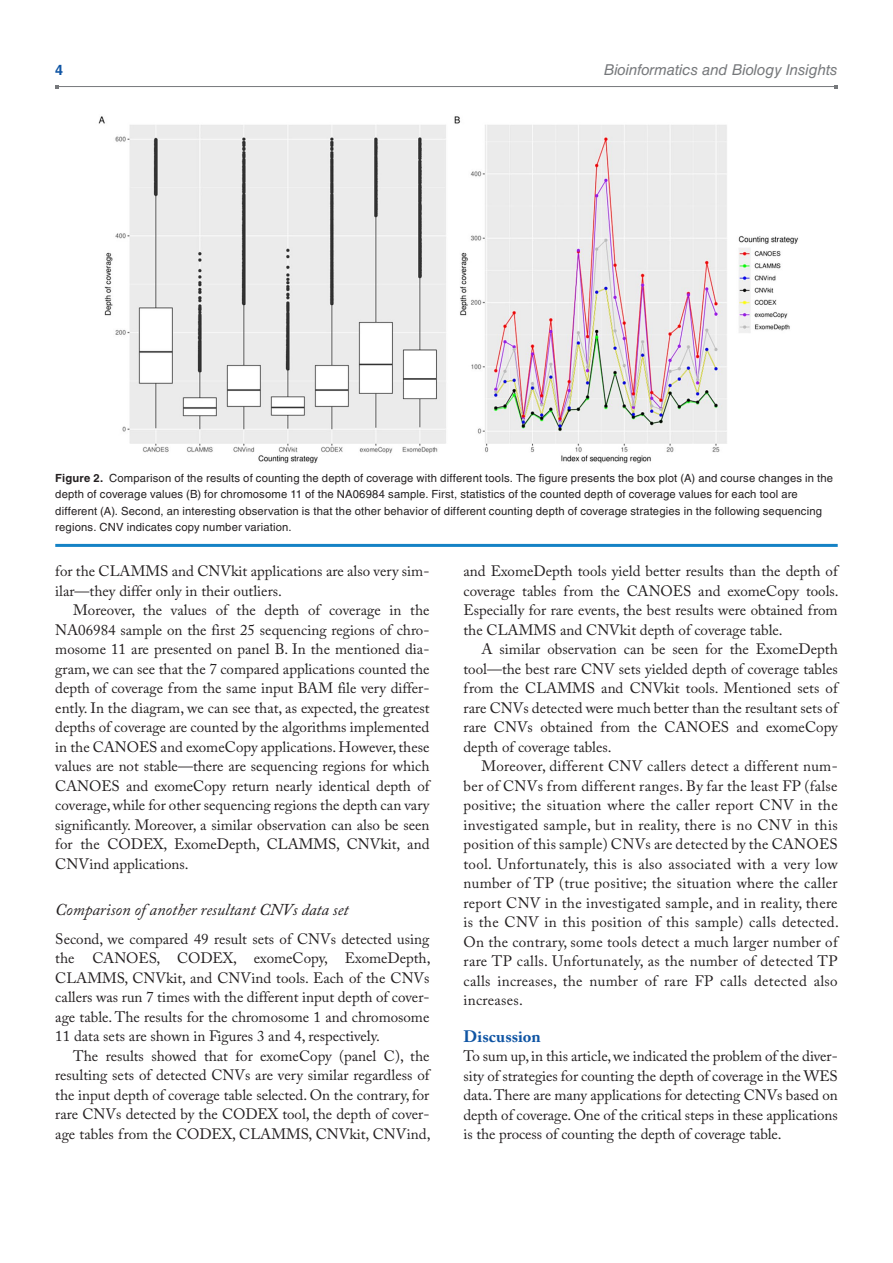
<style>
.page{position:relative;width:893px;height:1263px;background:#fff}
.page>*{position:absolute;margin:0;border:0;box-sizing:border-box;transform-origin:0 0}
.t1{font:italic 16.5px "Adobe Caslon Pro";color:#231f20}
.t2{font:700 16.5px "Adobe Caslon Pro";letter-spacing:.005em;color:#1055a4}
.t3{font:15px/19.5px "Adobe Caslon Pro";color:#231f20;text-align:justify}
.t4{font:italic 15px "Helvetica LT Std";letter-spacing:-.005em;color:#76787b}
.t5{font:700 14.25px "Helvetica LT Std";color:#1055a4}
.t6{font:11.25px/16.5px "Helvetica LT Std";letter-spacing:.015em;color:#231f20}
.s1{font-weight:700}
</style>
<div class="page">
<hr style="left:57px;top:86px;width:779px;height:1px;background:#76787b">
<hr style="left:55px;top:544px;width:783px;height:3px;background:#1582c5">
<img style="left:98px;top:116px;width:701px;height:348px">
<p class="t5" style="left:55px;top:61px;width:9px">4</p>
<p class="t4" style="left:604px;top:61px;width:235px">Bioinformatics and Biology Insights</p>
<p class="t6" style="left:55px;top:469px;width:779px"><span class="s1">Figure 2.</span> Comparison of the results of counting the depth of coverage with different tools. The figure presents the box plot (A) and course changes in the depth of coverage values (B) for chromosome 11 of the NA06984 sample. First, statistics of the counted depth of coverage values for each tool are different (A). Second, an interesting observation is that the other behavior of different counting depth of coverage strategies in the following sequencing regions. CNV indicates copy number variation.</p>
<p class="t3" style="left:55px;top:561px;width:376px">for the CLAMMS and CNVkit applications are also very sim&shy;ilar—they differ only in their outliers.</p>
<p class="t3" style="left:55px;top:600px;width:376px;text-indent:18px">Moreover, the values of the depth of coverage in the NA06984 sample on the first 25 sequencing regions of chro&shy;mosome 11 are presented on panel B. In the mentioned dia&shy;gram, we can see that the 7 compared applications counted the depth of coverage from the same input BAM file very differ&shy;ently. In the diagram, we can see that, as expected, the greatest depths of coverage are counted by the algorithms implemented in the CANOES and exomeCopy applications. However, these values are not stable—there are sequencing regions for which CANOES and exomeCopy return nearly identical depth of coverage, while for other sequencing regions the depth can vary significantly. Moreover, a similar observation can also be seen for the CODEX, ExomeDepth, CLAMMS, CNVkit, and CNVind applications.</p>
<p class="t1" style="left:55px;top:900px;width:295px">Comparison of another resultant CNVs data set</p>
<p class="t3" style="left:55px;top:929px;width:377px">Second, we compared 49 result sets of CNVs detected using the CANOES, CODEX, exomeCopy, ExomeDepth, CLAMMS, CNVkit, and CNVind tools. Each of the CNVs callers was run 7 times with the different input depth of cover&shy;age table. The results for the chromosome 1 and chromosome 11 data sets are shown in Figures 3 and 4, respectively.</p>
<p class="t3" style="left:55px;top:1046px;width:377px;text-indent:18px">The results showed that for exomeCopy (panel C), the resulting sets of detected CNVs are very similar regardless of the input depth of coverage table selected. On the contrary, for rare CNVs detected by the CODEX tool, the depth of cover&shy;age tables from the CODEX, CLAMMS, CNVkit, CNVind,</p>
<p class="t3" style="left:463px;top:561px;width:377px">and ExomeDepth tools yield better results than the depth of coverage tables from the CANOES and exomeCopy tools.<br>Especially for rare events, the best results were obtained from the CLAMMS and CNVkit depth of coverage table.</p>
<p class="t3" style="left:463px;top:639px;width:376px;text-indent:18px">A similar observation can be seen for the ExomeDepth tool—the best rare CNV sets yielded depth of coverage tables from the CLAMMS and CNVkit tools. Mentioned sets of rare CNVs detected were much better than the resultant sets of rare CNVs obtained from the CANOES and exomeCopy depth of coverage tables.</p>
<p class="t3" style="left:463px;top:756px;width:377px;text-indent:18px">Moreover, different CNV callers detect a different num&shy;ber of CNVs from different ranges. By far the least FP (false positive; the situation where the caller report CNV in the investigated sample, but in reality, there is no CNV in this position of this sample) CNVs are detected by the CANOES tool. Unfortunately, this is also associated with a very low number of TP (true positive; the situation where the caller report CNV in the investigated sample, and in reality, there is the CNV in this position of this sample) calls detected.<br>On the contrary, some tools detect a much larger number of rare TP calls. Unfortunately, as the number of detected TP calls increases, the number of rare FP calls detected also increases.</p>
<p class="t2" style="left:463px;top:1026px;width:79px">Discussion</p>
<p class="t3" style="left:463px;top:1046px;width:376px">To sum up, in this article, we indicated the problem of the diver&shy;sity of strategies for counting the depth of coverage in the WES data. There are many applications for detecting CNVs based on depth of coverage. One of the critical steps in these applications is the process of counting the depth of coverage table.</p>
</div>
